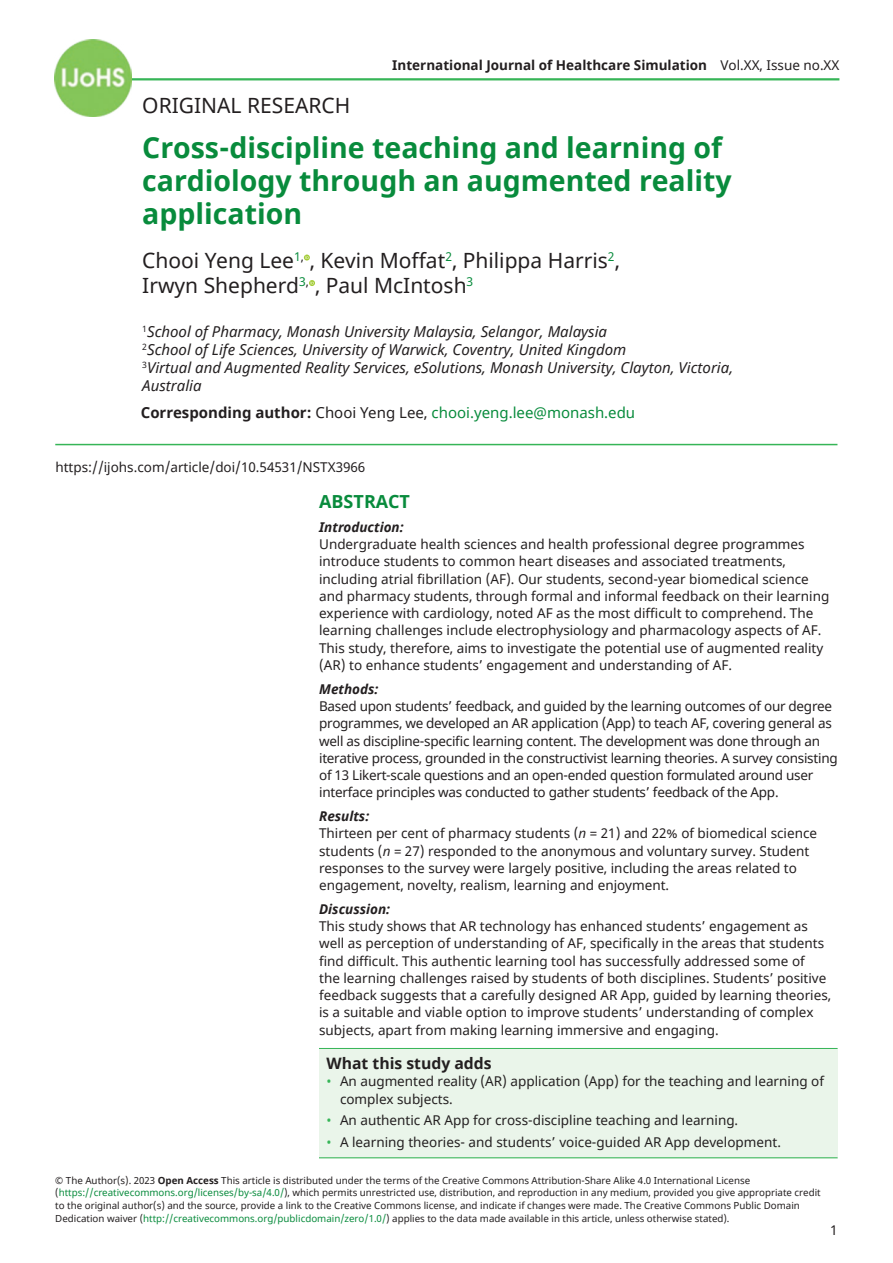
<style>
.page{position:relative;width:893px;height:1263px;background:#fff}
.page>*{position:absolute;margin:0;border:0;box-sizing:border-box;transform-origin:0 0}
.t1{font:700 28.5px/33px "Noto Sans";color:#088b3c}
.t2{font:21px/25.5px "Noto Sans";color:#231f20}
.t3{font:700 18px "Noto Sans";color:#088b3c}
.t4{font:700 15.75px "Noto Sans";color:#231f20}
.t5{font:italic 15px/18px "Noto Sans";color:#231f20}
.t6{font:15px "Noto Sans";color:#088b3c}
.t7{font:13.5px/17.2px "Noto Sans";color:#231f20}
.t8{font:13.5px/17.2px "Noto Sans";letter-spacing:-.02em;color:#231f20}
.t9{font:700 13.5px "Noto Sans";color:#231f20}
.t10{font:italic 700 13.5px "Noto Sans";color:#231f20}
.t11{font:9.75px/12.8px "Noto Sans";color:#231f20}
.s1{font-weight:400}
.s2{font-weight:700;color:#231f20}
.s3{color:#231f20}
.s4{font-weight:700;font-style:italic}
.s5{font-style:italic}
.s6{color:#36b557}
.s7{font-weight:700}
.s8{color:#088b3c}
</style>
<div class="page">
<hr style="left:57px;top:78px;width:782px;height:2px;background:#36b557">
<img style="left:55px;top:39px;width:77px;height:77px">
<hr style="left:55px;top:444px;width:782px;height:1px;background:#36b557">
<svg style="left:304px;top:255px;width:6px;height:6px"></svg>
<svg style="left:309px;top:280px;width:6px;height:6px"></svg>
<div style="left:319px;top:1048px;width:518px;height:27px;background:#eaf5ea"></div>
<hr style="left:319px;top:1048px;width:518px;height:1px;background:#36b557">
<div style="left:319px;top:1067px;width:518px;height:42px;background:#eaf5ea"></div>
<div style="left:319px;top:1106px;width:518px;height:25px;background:#eaf5ea"></div>
<div style="left:319px;top:1128px;width:518px;height:30px;background:#eaf5ea"></div>
<hr style="left:319px;top:1157px;width:518px;height:1px;background:#36b557">
<p class="t9" style="left:392px;top:55px;width:449px">International Journal of Healthcare Simulation <span class="s1">Vol.XX, Issue no.XX</span></p>
<h2 class="t2" style="left:142px;top:93px;width:210px">ORIGINAL RESEARCH</h2>
<h1 class="t1" style="left:142px;top:132px;width:591px">Cross-discipline teaching and learning of cardiology through an augmented reality application</h1>
<h2 class="t2" style="left:142px;top:248px;width:479px">Chooi Yeng Lee<sup>1</sup><sup>,</sup> , Kevin Moffat<sup>2</sup>, Philippa Harris<sup>2</sup>,<br>Irwyn Shepherd<sup>3</sup><sup>,</sup> , Paul McIntosh<sup>3</sup></h2>
<p class="t5" style="left:142px;top:322px;width:592px"><sup>1</sup>School of Pharmacy, Monash University Malaysia, Selangor, Malaysia<br><sup>2</sup>School of Life Sciences, University of Warwick, Coventry, United Kingdom<br><sup>3</sup>Virtual and Augmented Reality Services, eSolutions, Monash University, Clayton, Victoria, Australia</p>
<p class="t6" style="left:141px;top:403px;width:496px"><span class="s2">Corresponding author:</span> <span class="s3">Chooi Yeng Lee,</span> chooi.yeng.lee@monash.edu</p>
<p class="t7" style="left:55px;top:459px;width:311px">https://ijohs.com/article/doi/10.54531/NSTX3966</p>
<h3 class="t3" style="left:319px;top:489px;width:92px">ABSTRACT</h3>
<p class="t10" style="left:319px;top:517px;width:86px">Introduction:</p>
<p class="t7" style="left:319px;top:536px;width:512px">Undergraduate health sciences and health professional degree programmes introduce students to common heart diseases and associated treatments, including atrial fibrillation (AF). Our students, second-year biomedical science and pharmacy students, through formal and informal feedback on their learning experience with cardiology, noted AF as the most difficult to comprehend. The learning challenges include electrophysiology and pharmacology aspects of AF.<br>This study, therefore, aims to investigate the potential use of augmented reality (AR) to enhance students’ engagement and understanding of AF.</p>
<p class="t10" style="left:319px;top:679px;width:61px">Methods:</p>
<p class="t8" style="left:319px;top:698px;width:520px">Based upon students’ feedback, and guided by the learning outcomes of our degree programmes, we developed an AR application (App) to teach AF, covering general as well as discipline-specific learning content. The development was done through an iterative process, grounded in the constructivist learning theories. A survey consisting of 13 Likert-scale questions and an open-ended question formulated around user interface principles was conducted to gather students’ feedback of the App.</p>
<p class="t7" style="left:319px;top:808px;width:499px"><span class="s4">Results:<br></span>Thirteen per cent of pharmacy students (<span class="s5">n</span> = 21) and 22% of biomedical science students (<span class="s5">n</span> = 27) responded to the anonymous and voluntary survey. Student responses to the survey were largely positive, including the areas related to engagement, novelty, realism, learning and enjoyment.</p>
<p class="t10" style="left:319px;top:899px;width:72px">Discussion:</p>
<p class="t7" style="left:319px;top:918px;width:514px">This study shows that AR technology has enhanced students’ engagement as well as perception of understanding of AF, specifically in the areas that students find difficult. This authentic learning tool has successfully addressed some of<br>the learning challenges raised by students of both disciplines. Students’ positive feedback suggests that a carefully designed AR App, guided by learning theories, is a suitable and viable option to improve students’ understanding of complex subjects, apart from making learning immersive and engaging.</p>
<p class="t4" style="left:326px;top:1052px;width:167px">What this study adds</p>
<p class="t7" style="left:340px;top:1073px;width:485px;text-indent:-14px"><span class="s6">•</span> An augmented reality (AR) application (App) for the teaching and learning of complex subjects.</p>
<p class="t7" style="left:326px;top:1112px;width:413px"><span class="s6">•</span> An authentic AR App for cross-discipline teaching and learning.</p>
<p class="t7" style="left:326px;top:1134px;width:456px"><span class="s6">•</span> A learning theories- and students’ voice-guided AR App development.</p>
<p class="t11" style="left:55px;top:1174px;width:767px">© The Author(s). 2023 <span class="s7">Open Access</span> This article is distributed under the terms of the Creative Commons Attribution-Share Alike 4.0 International License (<span class="s8">https://creativecommons.org/licenses/by-sa/4.0/</span>), which permits unrestricted use, distribution, and reproduction in any medium, provided you give appropriate credit to the original author(s) and the source, provide a link to the Creative Commons license, and indicate if changes were made. The Creative Commons Public Domain Dedication waiver (<span class="s8">http://creativecommons.org/publicdomain/zero/1.0/</span>) applies to the data made available in this article, unless otherwise stated).</p>
<p class="t7" style="left:830px;top:1222px;width:9px">1</p>
</div>
